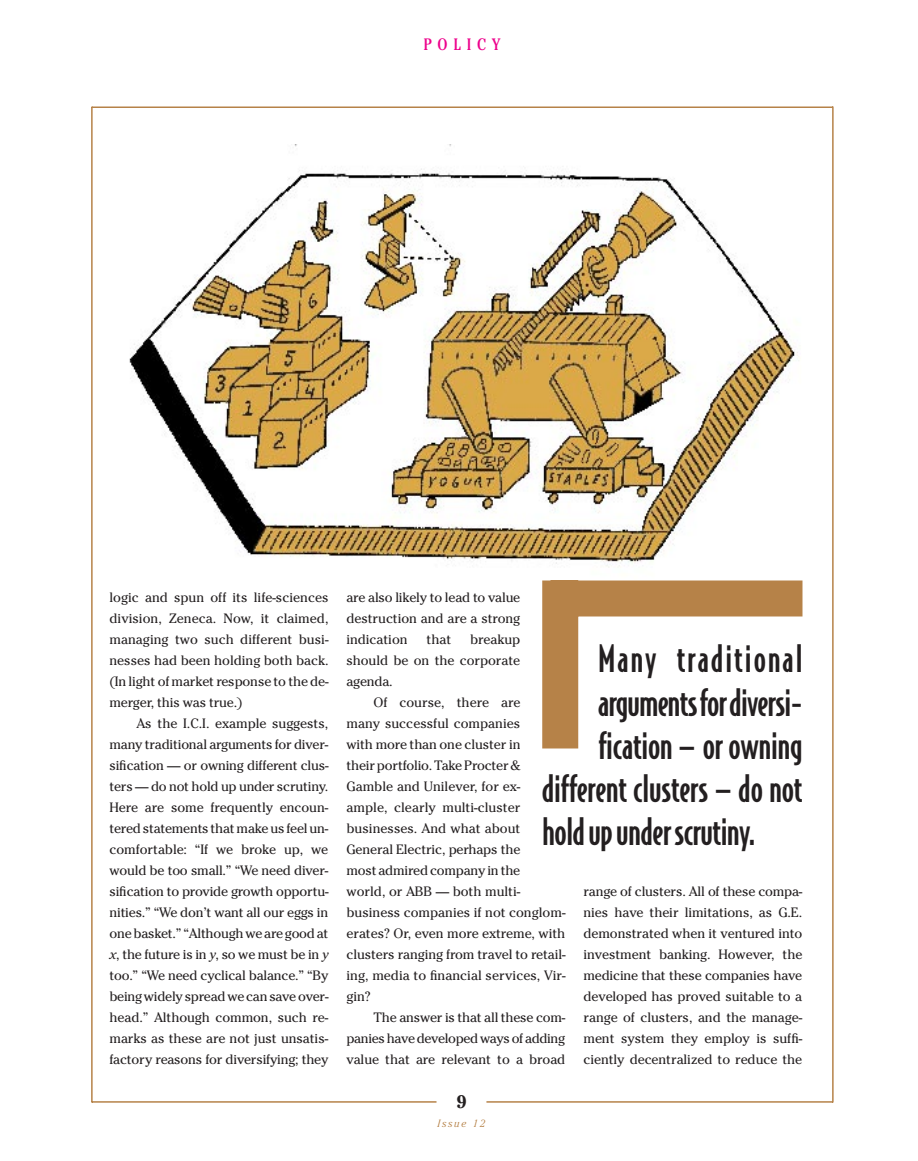
<style>
.page{position:relative;width:918px;height:1161px;background:#fff}
.page>*{position:absolute;margin:0;border:0;box-sizing:border-box;transform-origin:0 0}
.t1{font:500 36px "Bodega Sans";letter-spacing:-.005em;color:#231f20}
.t2{font:500 36px "Bodega Sans";letter-spacing:.055em;color:#231f20}
.t3{font:700 18px "Cheltenham";color:#231f20}
.t4{font:condensed 16.5px "Cheltenham";letter-spacing:.355em;color:#ed028c}
.t5{font:13.5px/21px "Cheltenham";letter-spacing:-.005em;color:#231f20;text-align:justify}
.t6{font:italic 300 10.5px "Cheltenham";letter-spacing:.16em;color:#b68248}
.s1{font-style:italic}
</style>
<div class="page">
<hr style="left:92px;top:106px;width:741px;height:2px;background:#b68248">
<hr style="left:92px;top:1101px;width:741px;height:2px;background:#b68248">
<hr style="left:91px;top:107px;width:2px;height:995px;background:#b68248">
<hr style="left:832px;top:106px;width:2px;height:996px;background:#b68248">
<svg style="left:403px;top:1101px;width:117px;height:2px"></svg>
<img style="left:129px;top:145px;width:670px;height:423px">
<div style="left:550px;top:580px;width:252px;height:36px;background:#b68248"></div>
<div style="left:542px;top:580px;width:36px;height:168px;background:#b68248"></div>
<p class="t4" style="left:424px;top:38px;width:78px">POLICY</p>
<p class="t5" style="left:110px;top:588px;width:221px">logic and spun off its life-sciences division, Zeneca. Now, it claimed, managing two such different busi&shy;nesses had been holding both back. (In light of market response to the de&shy;merger, this was true.)</p>
<p class="t5" style="left:109px;top:714px;width:221px;text-indent:27px">As the I.C.I. example suggests, many traditional arguments for diver&shy;sification — or owning different clus&shy;ters — do not hold up under scrutiny.<br>Here are some frequently encoun&shy;tered statements that make us feel un&shy;comfortable: “If we broke up, we would be too small.” “We need diver&shy;sification to provide growth opportu&shy;nities.” “We don’t want all our eggs in one basket.” “Although we are good at <span class="s1">x</span>, the future is in <span class="s1">y</span>, so we must be in <span class="s1">y </span>too.” “We need cyclical balance.” “By being widely spread we can save over&shy;head.” Although common, such re&shy;marks as these are not just unsatis&shy;factory reasons for diversifying; they</p>
<p class="t5" style="left:346px;top:588px;width:175px">are also likely to lead to value destruction and are a strong indication</p>
<p class="t5" style="left:346px;top:630px;width:175px;text-indent:124px">breakup should be on the corporate agenda.</p>
<p class="t5" style="left:346px;top:693px;width:221px;text-align:left;text-indent:27px">Of course, there are<br>many successful companies<br>with more than one cluster in<br>their portfolio. Take Procter &amp;<br>Gamble and Unilever, for ex-<br>ample, clearly multi-cluster businesses. And what about<br>General Electric, perhaps the<br>most admired company in the<br>world, or ABB — both multi&shy;business companies if not conglom&shy;erates? Or, even more extreme, with clusters ranging from travel to retail&shy;ing, media to financial services, Vir&shy;gin?</p>
<p class="t5" style="left:346px;top:1008px;width:220px;text-indent:27px">The answer is that all these com&shy;panies have developed ways of adding value that are relevant to a broad</p>
<p class="t5" style="left:427px;top:630px;width:26px">that</p>
<h1 class="t2" style="left:598px;top:644px;width:206px">Many traditional</h1>
<h1 class="t1" style="left:598px;top:688px;width:206px">arguments for diversi-</h1>
<h1 class="t1" style="left:598px;top:731px;width:206px">fication — or owning</h1>
<h1 class="t1" style="left:542px;top:774px;width:262px">different clusters — do not</h1>
<h1 class="t1" style="left:542px;top:817px;width:214px">hold up under scrutiny.</h1>
<p class="t5" style="left:583px;top:882px;width:220px">range of clusters. All of these compa&shy;nies have their limitations, as G.E. demonstrated when it ventured into investment banking. However, the medicine that these companies have developed has proved suitable to a range of clusters, and the manage&shy;ment system they employ is suffi&shy;ciently decentralized to reduce the</p>
<h2 class="t3" style="left:456px;top:1095px;width:12px">9</h2>
<p class="t6" style="left:438px;top:1120px;width:49px">Issue 12</p>
</div>
